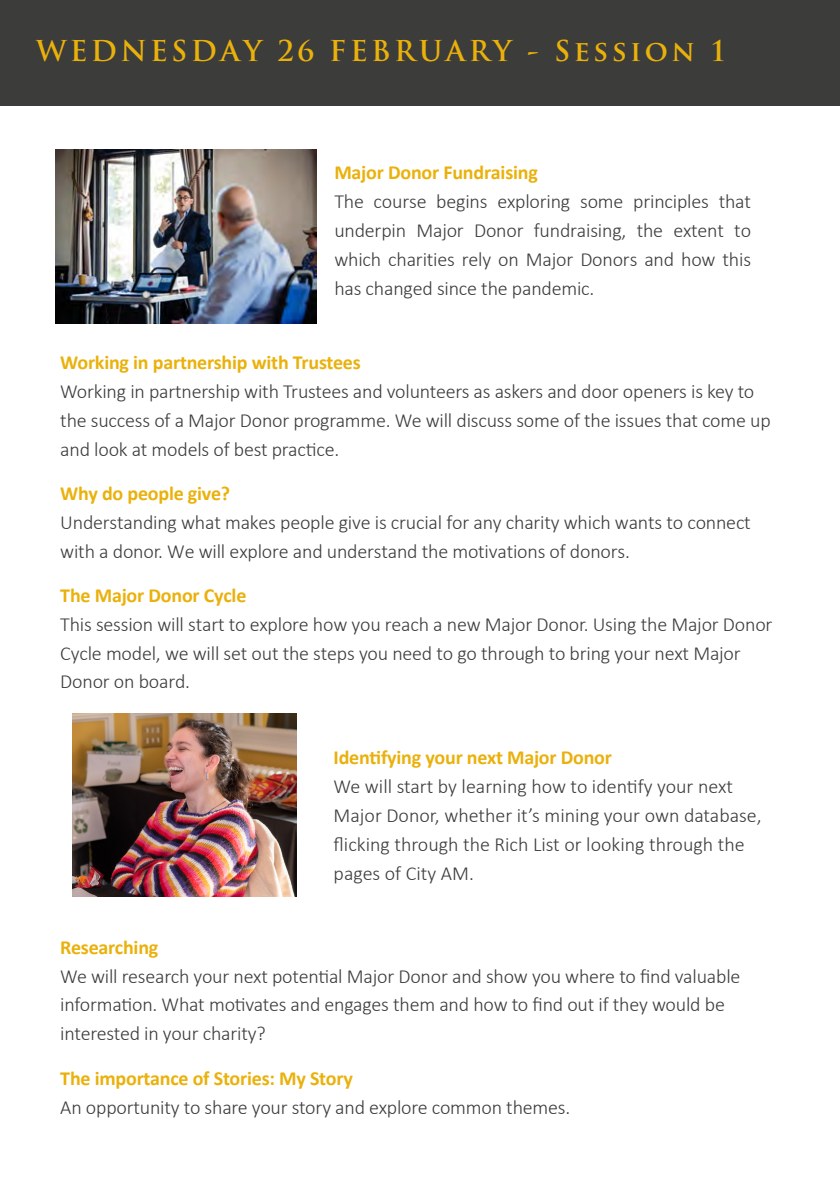
<style>
.page{position:relative;width:840px;height:1191px;background:#fff}
.page>*{position:absolute;margin:0;border:0;box-sizing:border-box;transform-origin:0 0}
.t1{font:700 28px "Trajan Pro";letter-spacing:.12em;color:#eab10b}
.t2{font:300 20px/28.8px "Calibri";letter-spacing:-.01em;color:#3c3c3b}
.t3{font:700 20px "Calibri";letter-spacing:-.01em;color:#eab10b}
</style>
<div class="page">
<div style="left:0;top:0;width:839px;height:106px;background:#3c3c3b"></div>
<img style="left:56px;top:150px;width:260px;height:173px">
<img style="left:73px;top:713px;width:223px;height:184px">
<h1 class="t1" style="left:36px;top:33px;width:691px">WEDNESDAY 26 FEBRUARY - Session 1</h1>
<p class="t3" style="left:334px;top:159px;width:205px">Major Donor Fundraising</p>
<p class="t2" style="left:334px;top:187px;width:418px;text-align:justify">The course begins exploring some principles that underpin Major Donor fundraising, the extent to which charities rely on Major Donors and how this has changed since the pandemic.</p>
<p class="t3" style="left:60px;top:349px;width:302px">Working in partnership with Trustees</p>
<p class="t2" style="left:60px;top:376px;width:711px">Working in partnership with Trustees and volunteers as askers and door openers is key to the success of a Major Donor programme. We will discuss some of the issues that come up and look at models of best practice.</p>
<p class="t3" style="left:60px;top:480px;width:171px">Why do people give?</p>
<p class="t2" style="left:60px;top:507px;width:691px">Understanding what makes people give is crucial for any charity which wants to connect with a donor. We will explore and understand the motivations of donors.</p>
<p class="t3" style="left:60px;top:582px;width:187px">The Major Donor Cycle</p>
<p class="t2" style="left:60px;top:609px;width:713px">This session will start to explore how you reach a new Major Donor. Using the Major Donor<br>Cycle model, we will set out the steps you need to go through to bring your next Major<br>Donor on board.</p>
<p class="t3" style="left:333px;top:745px;width:280px">Identifying your next Major Donor</p>
<p class="t2" style="left:333px;top:772px;width:429px">We will start by learning how to identify your next Major Donor, whether it’s mining your own database, flicking through the Rich List or looking through the pages of City AM.</p>
<p class="t3" style="left:60px;top:934px;width:100px">Researching</p>
<p class="t2" style="left:60px;top:961px;width:681px">We will research your next potential Major Donor and show you where to find valuable information. What motivates and engages them and how to find out if they would be interested in your charity?</p>
<p class="t3" style="left:60px;top:1066px;width:294px">The importance of Stories: My Story</p>
<p class="t2" style="left:60px;top:1093px;width:511px">An opportunity to share your story and explore common themes.</p>
</div>
